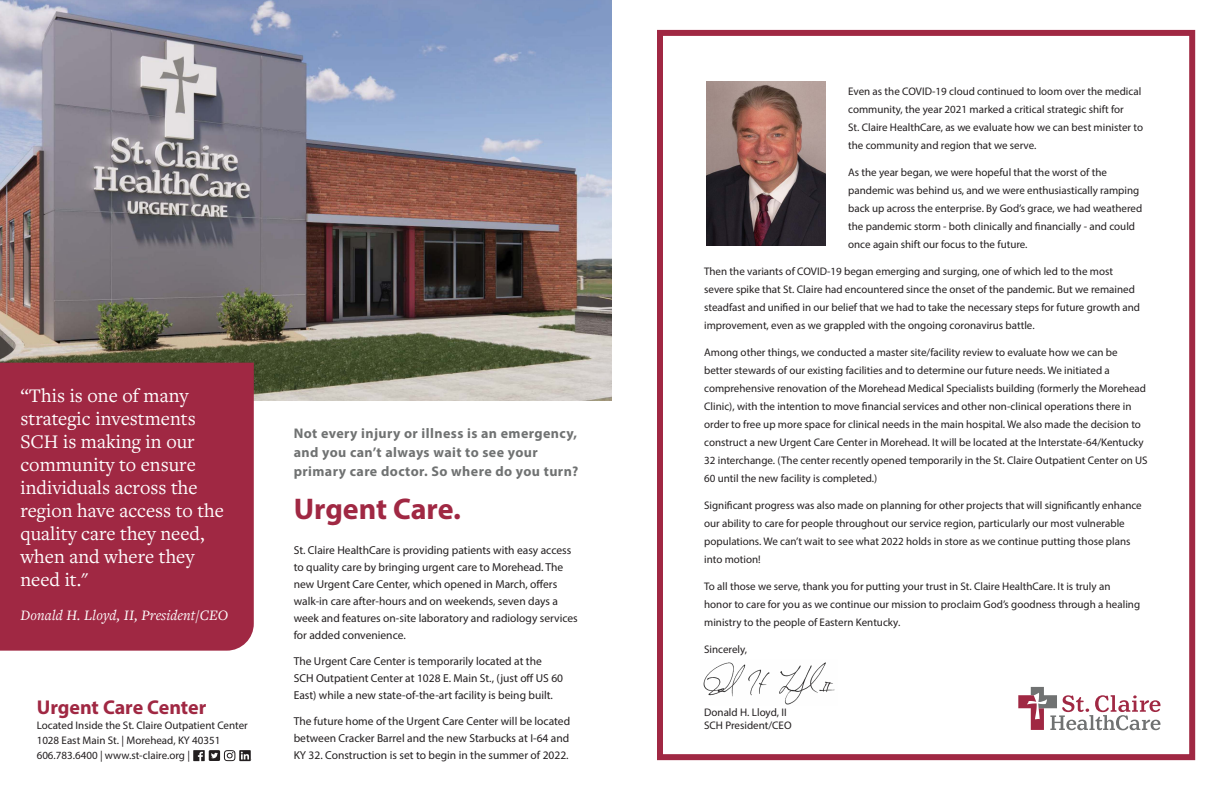
<style>
.page{position:relative;width:1224px;height:792px;background:#fff}
.page>*{position:absolute;margin:0;border:0;box-sizing:border-box;transform-origin:0 0}
.t1{font:700 30px "Myriad Pro";letter-spacing:-.005em;color:#a02843}
.t2{font:20px/23px "Freight Text Pro";color:#fff}
.t3{font:700 20px "Myriad Pro";letter-spacing:-.005em;color:#a02843}
.t4{font:italic 15px "Freight Text Pro";letter-spacing:.005em;color:#fff}
.t5{font:700 14px/19px "Myriad Pro";letter-spacing:.03em;color:#707272}
.t6{font:11.5px/17px "Myriad Pro";color:#231f20}
.t7{font:11px/18px "Myriad Pro";color:#231f20}
</style>
<div class="page">
<img style="left:707px;top:82px;width:118px;height:164px">
<img style="left:703px;top:662px;width:132px;height:43px">
<img style="left:0;top:0;width:612px;height:401px">
<div style="left:0;top:363px;width:254px;height:288px;background:#a02843"></div>
<svg style="left:193px;top:750px;width:59px;height:11px"></svg>
<svg style="left:1018px;top:687px;width:142px;height:43px"></svg>
<div style="left:657px;top:30px;width:538px;height:730px;border:6px solid #a02843"></div>
<h2 class="t2" style="left:20px;top:383px;width:205px">“This is one of many strategic investments<br>SCH is making in our community to ensure individuals across the region have access to the quality care they need, when and where they need it."</h2>
<h3 class="t4" style="left:20px;top:605px;width:209px">Donald H. Lloyd, II, President/CEO</h3>
<h2 class="t3" style="left:37px;top:694px;width:171px">Urgent Care Center</h2>
<p class="t7" style="left:37px;top:717px;width:213px;line-height:15px">Located Inside the St. Claire Outpatient Center<br>1028 East Main St. | Morehead, KY 40351<br>606.783.6400 | www.st-claire.org |</p>
<p class="t5" style="left:294px;top:424px;width:286px">Not every injury or illness is an emergency, and you can’t always wait to see your primary care doctor. So where do you turn?</p>
<h1 class="t1" style="left:294px;top:490px;width:169px">Urgent Care.</h1>
<p class="t6" style="left:294px;top:542px;width:286px">St. Claire HealthCare is providing patients with easy access to quality care by bringing urgent care to Morehead. The new Urgent Care Center, which opened in March, offers walk-in care after-hours and on weekends, seven days a week and features on-site laboratory and radiology services for added convenience.</p>
<p class="t6" style="left:294px;top:653px;width:271px">The Urgent Care Center is temporarily located at the<br>SCH Outpatient Center at 1028 E. Main St., (just off US 60<br>East) while a new state-of-the-art facility is being built.</p>
<p class="t6" style="left:294px;top:713px;width:278px;text-align:justify">The future home of the Urgent Care Center will be located between Cracker Barrel and the new Starbucks at I-64 and KY 32. Construction is set to begin in the summer of 2022.</p>
<p class="t7" style="left:848px;top:82px;width:296px">Even as the COVID-19 cloud continued to loom over the medical community, the year 2021 marked a critical strategic shift for<br>St. Claire HealthCare, as we evaluate how we can best minister to the community and region that we serve.</p>
<p class="t7" style="left:848px;top:163px;width:296px">As the year began, we were hopeful that the worst of the pandemic was behind us, and we were enthusiastically ramping back up across the enterprise. By God’s grace, we had weathered the pandemic storm - both clinically and financially - and could once again shift our focus to the future.</p>
<p class="t7" style="left:704px;top:262px;width:437px">Then the variants of COVID-19 began emerging and surging, one of which led to the most severe spike that St. Claire had encountered since the onset of the pandemic. But we remained steadfast and unified in our belief that we had to take the necessary steps for future growth and improvement, even as we grappled with the ongoing coronavirus battle.</p>
<p class="t7" style="left:704px;top:343px;width:445px">Among other things, we conducted a master site/facility review to evaluate how we can be better stewards of our existing facilities and to determine our future needs. We initiated a comprehensive renovation of the Morehead Medical Specialists building (formerly the Morehead Clinic), with the intention to move financial services and other non-clinical operations there in order to free up more space for clinical needs in the main hospital. We also made the decision to construct a new Urgent Care Center in Morehead. It will be located at the Interstate-64/Kentucky 32 interchange. (The center recently opened temporarily in the St. Claire Outpatient Center on US 60 until the new facility is completed.)</p>
<p class="t7" style="left:704px;top:496px;width:439px">Significant progress was also made on planning for other projects that will significantly enhance our ability to care for people throughout our service region, particularly our most vulnerable populations. We can’t wait to see what 2022 holds in store as we continue putting those plans into motion!</p>
<p class="t7" style="left:704px;top:577px;width:438px">To all those we serve, thank you for putting your trust in St. Claire HealthCare. It is truly an honor to care for you as we continue our mission to proclaim God’s goodness through a healing ministry to the people of Eastern Kentucky.</p>
<p class="t7" style="left:704px;top:640px;width:45px">Sincerely,</p>
<p class="t7" style="left:704px;top:705px;width:89px;line-height:13.2px">Donald H. Lloyd, II<br>SCH President/CEO</p>
</div>
